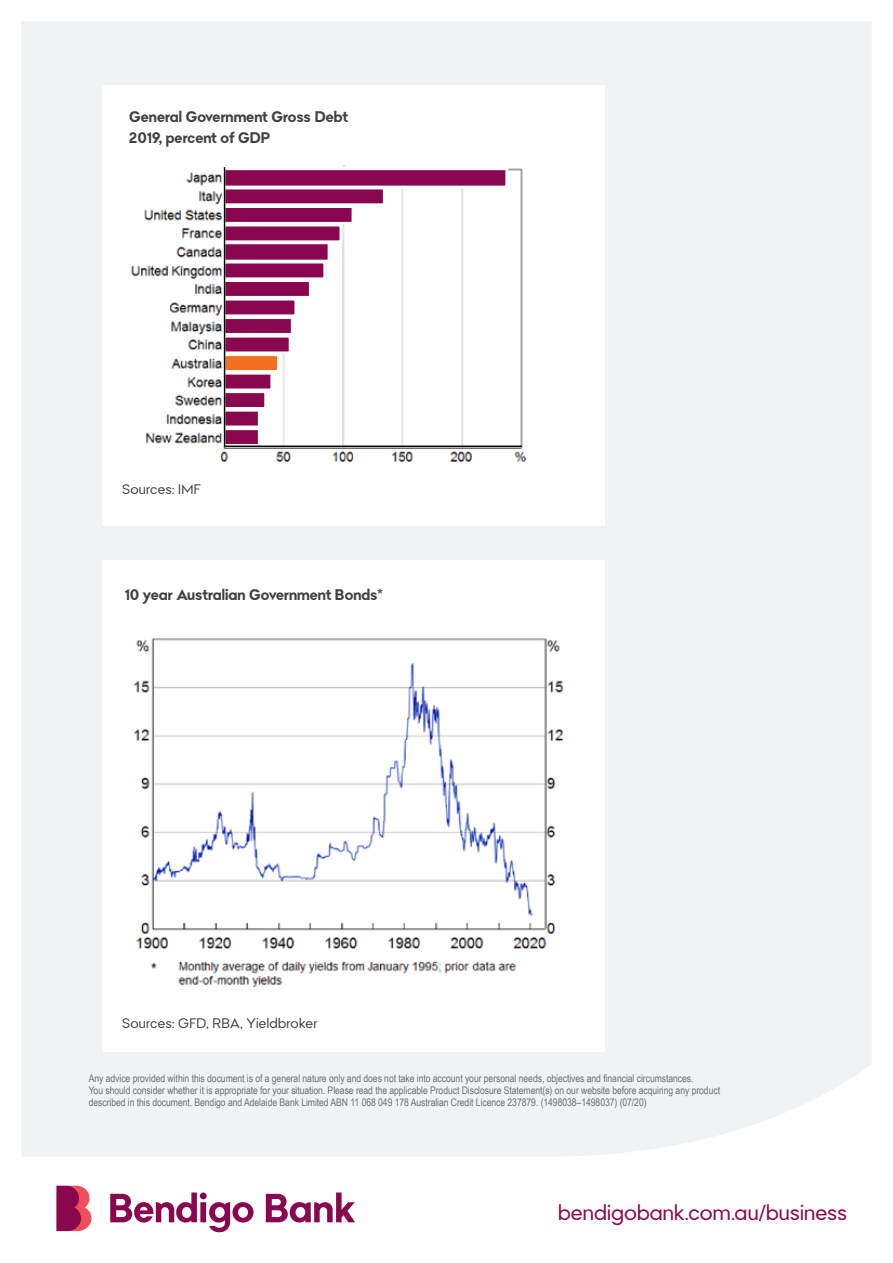
<style>
.page{position:relative;width:893px;height:1263px;background:#fff}
.page>*{position:absolute;margin:0;border:0;box-sizing:border-box;transform-origin:0 0}
.t1{font:21px "Bendigo Sans";letter-spacing:.005em;color:#88074f}
.t2{font:700 15px/21px "Bendigo Sans";color:#414042}
.t3{font:13.5px "Bendigo Sans";letter-spacing:.015em;color:#414042}
.t4{font:10.5px/12px "Arial Narrow";letter-spacing:-.005em;color:#6d6e71}
</style>
<div class="page">
<div style="left:21px;top:21px;width:851px;height:1136px;background:#f0f2f3"></div>
<svg style="left:110px;top:1192px;width:144px;height:40px"></svg>
<svg style="left:266px;top:1192px;width:89px;height:30px"></svg>
<svg style="left:57px;top:1186px;width:34px;height:45px;background:#b13160"></svg>
<div style="left:102px;top:85px;width:502px;height:440px;background:#fff"></div>
<div style="left:102px;top:560px;width:502px;height:492px;background:#fff"></div>
<img style="left:131px;top:168px;width:396px;height:294px">
<img style="left:133px;top:638px;width:431px;height:348px">
<div style="left:222px;top:167px;width:286px;height:22px;background:#88074f;border:3px solid #fff"></div>
<div style="left:222px;top:241px;width:109px;height:22px;background:#88074f;border:3px solid #fff"></div>
<div style="left:222px;top:186px;width:164px;height:20px;background:#88074f;border:3px solid #fff"></div>
<div style="left:222px;top:260px;width:104px;height:20px;background:#88074f;border:3px solid #fff"></div>
<div style="left:222px;top:205px;width:133px;height:20px;background:#88074f;border:3px solid #fff"></div>
<div style="left:222px;top:279px;width:90px;height:20px;background:#88074f;border:3px solid #fff"></div>
<div style="left:222px;top:353px;width:58px;height:20px;background:#f36f21;border:3px solid #fff"></div>
<div style="left:222px;top:316px;width:72px;height:20px;background:#88074f;border:3px solid #fff"></div>
<div style="left:222px;top:390px;width:45px;height:20px;background:#88074f;border:3px solid #fff"></div>
<div style="left:222px;top:223px;width:121px;height:20px;background:#88074f;border:3px solid #fff"></div>
<div style="left:222px;top:298px;width:75px;height:19px;background:#88074f;border:3px solid #fff"></div>
<div style="left:222px;top:372px;width:51px;height:19px;background:#88074f;border:3px solid #fff"></div>
<div style="left:222px;top:335px;width:70px;height:19px;background:#88074f;border:3px solid #fff"></div>
<div style="left:222px;top:409px;width:39px;height:19px;background:#88074f;border:3px solid #fff"></div>
<div style="left:222px;top:427px;width:39px;height:20px;background:#88074f;border:3px solid #fff"></div>
<hr style="left:224px;top:167px;width:1px;height:280px;background:#000">
<hr style="left:225px;top:445px;width:297px;height:2px;background:#000">
<h2 class="t2" style="left:129px;top:106px;width:220px">General Government Gross Debt<br>2019, percent of GDP</h2>
<p class="t3" style="left:122px;top:481px;width:81px">Sources: IMF</p>
<h2 class="t2" style="left:125px;top:584px;width:259px">10 year Australian Government Bonds*</h2>
<p class="t3" style="left:122px;top:1015px;width:197px">Sources: GFD, RBA, Yieldbroker</p>
<p class="t4" style="left:89px;top:1071px;width:633px">Any advice provided within this document is of a general nature only and does not take into account your personal needs, objectives and financial circumstances.<br>You should consider whether it is appropriate for your situation. Please read the applicable Product Disclosure Statement(s) on our website before acquiring any product described in this document. Bendigo and Adelaide Bank Limited ABN 11 068 049 178 Australian Credit Licence 237879. (1498038–1498037) (07/20)</p>
<h1 class="t1" style="left:558px;top:1199px;width:291px">bendigobank.com.au/business</h1>
</div>
